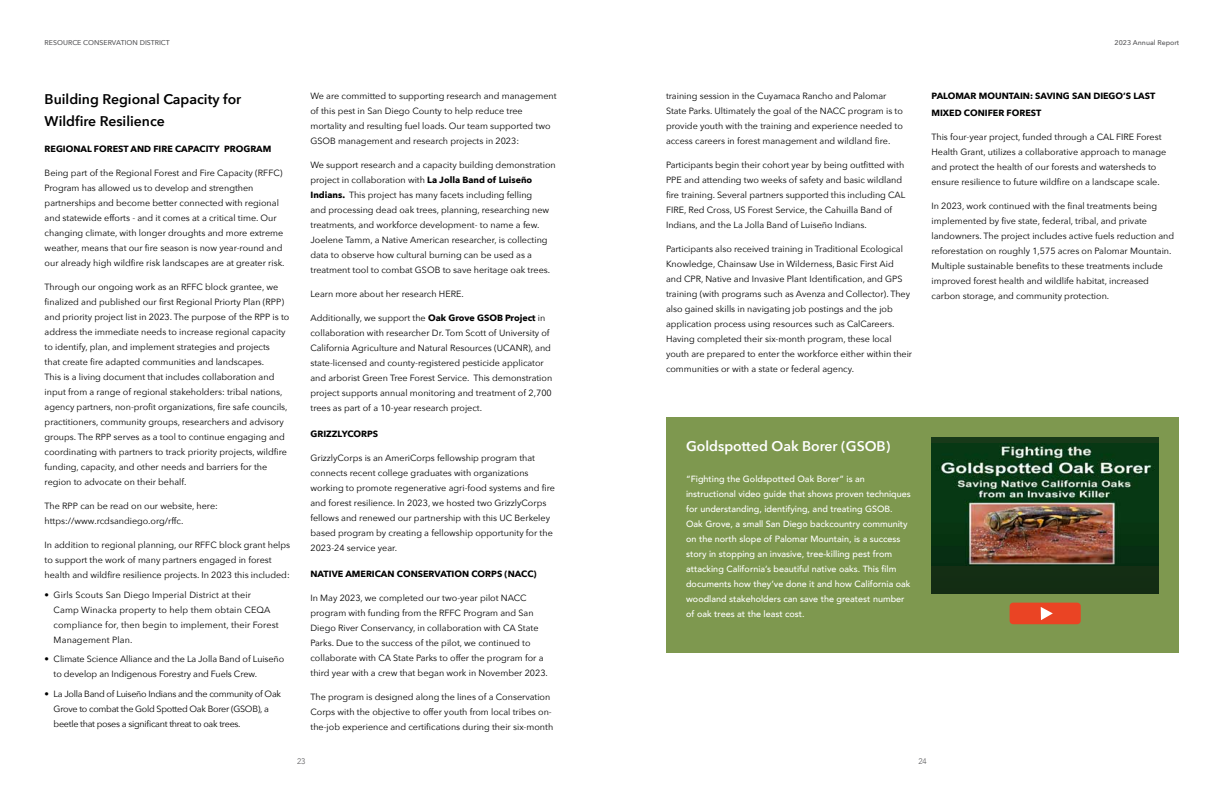
<style>
.page{position:relative;width:1224px;height:792px;background:#fff}
.page>*{position:absolute;margin:0;border:0;box-sizing:border-box;transform-origin:0 0}
.t1{font:600 14px/22px "Avenir Next";color:#000}
.t2{font:600 14px "Avenir Next";color:#fff}
.t3{font:9px/15px "Avenir Next";color:#000}
.t4{font:500 9px/15px "Avenir";color:#fff}
.t5{font:700 9px/17px "Avenir Next";color:#000}
.t6{font:9px/15px "Avenir Next";letter-spacing:-.03em;color:#000}
.t7{font:300 8px "Avenir";color:#58585a}
.t8{font:500 7px "Avenir Next";color:#58585a}
.s1{font-family:"Avenir";font-weight:300}
.s2{font-weight:700}
</style>
<div class="page">
<div style="left:666px;top:418px;width:512px;height:235px;background:#7e984f"></div>
<div style="left:932px;top:437px;width:227px;height:157px;background:#142d14"></div>
<img style="left:932px;top:444px;width:227px;height:122px">
<div style="left:1010px;top:603px;width:71px;height:21px;background:#ea4424;border-radius:4px"></div>
<svg style="left:1040px;top:607px;width:13px;height:13px"></svg>
<p class="t8" style="left:45px;top:36px;width:127px">RESOURCE CONSERVATION DISTRICT</p>
<p class="t8" style="left:1115px;top:36px;width:66px">2023 Annual Report</p>
<h1 class="t1" style="left:45px;top:88px;width:198px">Building Regional Capacity for<br>Wildfire Resilience</h1>
<p class="t5" style="left:45px;top:140px;width:228px">REGIONAL FOREST AND FIRE CAPACITY PROGRAM</p>
<p class="t3" style="left:45px;top:165px;width:242px">Being part of the Regional Forest and Fire Capacity (RFFC)<br>Program has allowed us to develop and strengthen partnerships and become better connected with regional and statewide efforts - and it comes at a critical time. Our changing climate, with longer droughts and more extreme weather, means that our fire season is now year-round and our already high wildfire risk landscapes are at greater risk.</p>
<p class="t3" style="left:45px;top:279px;width:246px">Through our ongoing work as an RFFC block grantee, we finalized and published our first Regional Priorty Plan (RPP) and priority project list in 2023. The purpose of the RPP is to address the immediate needs to increase regional capacity to identify, plan, and implement strategies and projects<br>that create fire adapted communities and landscapes.<br>This is a living document that includes collaboration and input from a range of regional stakeholders: tribal nations, agency partners, non-profit organizations, fire safe councils, practitioners, community groups, researchers and advisory groups. The RPP serves as a tool to continue engaging and coordinating with partners to track priority projects, wildfire funding, capacity, and other needs and barriers for the region to advocate on their behalf.</p>
<p class="t3" style="left:45px;top:498px;width:175px">The RPP can be read on our website, here: https://www.rcdsandiego.org/rffc.</p>
<p class="t3" style="left:45px;top:537px;width:247px">In addition to regional planning, our RFFC block grant helps to support the work of many partners engaged in forest health and wildfire resilience projects. In 2023 this included:</p>
<p class="t3" style="left:54px;top:587px;width:227px;text-indent:-9px"><span class="s1">•</span> Girls Scouts San Diego Imperial District at their<br>Camp Winacka property to help them obtain CEQA compliance for, then begin to implement, their Forest Management Plan.</p>
<p class="t3" style="left:54px;top:651px;width:232px;text-indent:-9px"><span class="s1">•</span> Climate Science Alliance and the La Jolla Band of Luiseño to develop an Indigenous Forestry and Fuels Crew.</p>
<p class="t6" style="left:54px;top:686px;width:229px;text-indent:-9px"><span class="s1">•</span> La Jolla Band of Luiseño Indians and the community of Oak<br>Grove to combat the Gold Spotted Oak Borer (GSOB), a beetle that poses a significant threat to oak trees.</p>
<p class="t3" style="left:310px;top:88px;width:248px">We are committed to supporting research and management of this pest in San Diego County to help reduce tree mortality and resulting fuel loads. Our team supported two GSOB management and research projects in 2023:</p>
<p class="t3" style="left:310px;top:157px;width:247px">We support research and a capacity building demonstration project in collaboration with <span class="s2">La Jolla Band of Luiseño Indians.</span> This project has many facets including felling<br>and processing dead oak trees, planning, researching new treatments, and workforce development- to name a few.<br>Joelene Tamm, a Native American researcher, is collecting data to observe how cultural burning can be used as a treatment tool to combat GSOB to save heritage oak trees.</p>
<p class="t3" style="left:310px;top:286px;width:155px">Learn more about her research HERE.</p>
<p class="t3" style="left:310px;top:310px;width:243px">Additionally, we support the <span class="s2">Oak Grove GSOB Project</span> in collaboration with researcher Dr. Tom Scott of University of California Agriculture and Natural Resources (UCANR), and state-licensed and county-registered pesticide applicator and arborist Green Tree Forest Service. This demonstration project supports annual monitoring and treatment of 2,700 trees as part of a 10-year research project.</p>
<p class="t5" style="left:310px;top:425px;width:69px">GRIZZLYCORPS</p>
<p class="t3" style="left:310px;top:450px;width:246px">GrizzlyCorps is an AmeriCorps fellowship program that connects recent college graduates with organizations working to promote regenerative agri-food systems and fire and forest resilience. In 2023, we hosted two GrizzlyCorps fellows and renewed our partnership with this UC Berkeley based program by creating a fellowship opportunity for the 2023-24 service year.</p>
<p class="t5" style="left:310px;top:565px;width:228px">NATIVE AMERICAN CONSERVATION CORPS (NACC)</p>
<p class="t3" style="left:310px;top:590px;width:239px">In May 2023, we completed our two-year pilot NACC program with funding from the RFFC Program and San Diego River Conservancy, in collaboration with CA State Parks. Due to the success of the pilot, we continued to collaborate with CA State Parks to offer the program for a third year with a crew that began work in November 2023.</p>
<p class="t3" style="left:310px;top:689px;width:244px">The program is designed along the lines of a Conservation<br>Corps with the objective to offer youth from local tribes on&shy;the-job experience and certifications during their six-month</p>
<p class="t3" style="left:666px;top:88px;width:238px">training session in the Cuyamaca Rancho and Palomar State Parks. Ultimately the goal of the NACC program is to provide youth with the training and experience needed to access careers in forest management and wildland fire.</p>
<p class="t3" style="left:666px;top:157px;width:241px">Participants begin their cohort year by being outfitted with PPE and attending two weeks of safety and basic wildland fire training. Several partners supported this including CAL FIRE, Red Cross, US Forest Service, the Cahuilla Band of Indians, and the La Jolla Band of Luiseño Indians.</p>
<p class="t3" style="left:666px;top:241px;width:248px">Participants also received training in Traditional Ecological Knowledge, Chainsaw Use in Wilderness, Basic First Aid<br>and CPR, Native and Invasive Plant Identification, and GPS training (with programs such as Avenza and Collector). They also gained skills in navigating job postings and the job application process using resources such as CalCareers.<br>Having completed their six-month program, these local youth are prepared to enter the workforce either within their communities or with a state or federal agency.</p>
<p class="t5" style="left:932px;top:87px;width:225px">PALOMAR MOUNTAIN: SAVING SAN DIEGO’S LAST<br>MIXED CONIFER FOREST</p>
<p class="t3" style="left:932px;top:129px;width:236px">This four-year project, funded through a CAL FIRE Forest Health Grant, utilizes a collaborative approach to manage and protect the health of our forests and watersheds to ensure resilience to future wildfire on a landscape scale.</p>
<p class="t3" style="left:932px;top:198px;width:244px">In 2023, work continued with the final treatments being implemented by five state, federal, tribal, and private landowners. The project includes active fuels reduction and reforestation on roughly 1,575 acres on Palomar Mountain.<br>Multiple sustainable benefits to these treatments include improved forest health and wildlife habitat, increased carbon storage, and community protection.</p>
<h1 class="t2" style="left:686px;top:434px;width:206px">Goldspotted Oak Borer (GSOB)</h1>
<p class="t4" style="left:686px;top:471px;width:226px">“Fighting the Goldspotted Oak Borer” is an instructional video guide that shows proven techniques for understanding, identifying, and treating GSOB.<br>Oak Grove, a small San Diego backcountry community on the north slope of Palomar Mountain, is a success story in stopping an invasive, tree-killing pest from attacking California’s beautiful native oaks. This film documents how they’ve done it and how California oak woodland stakeholders can save the greatest number of oak trees at the least cost.</p>
<p class="t7" style="left:297px;top:757px;width:10px">23</p>
<p class="t7" style="left:918px;top:756px;width:10px">24</p>
</div>
